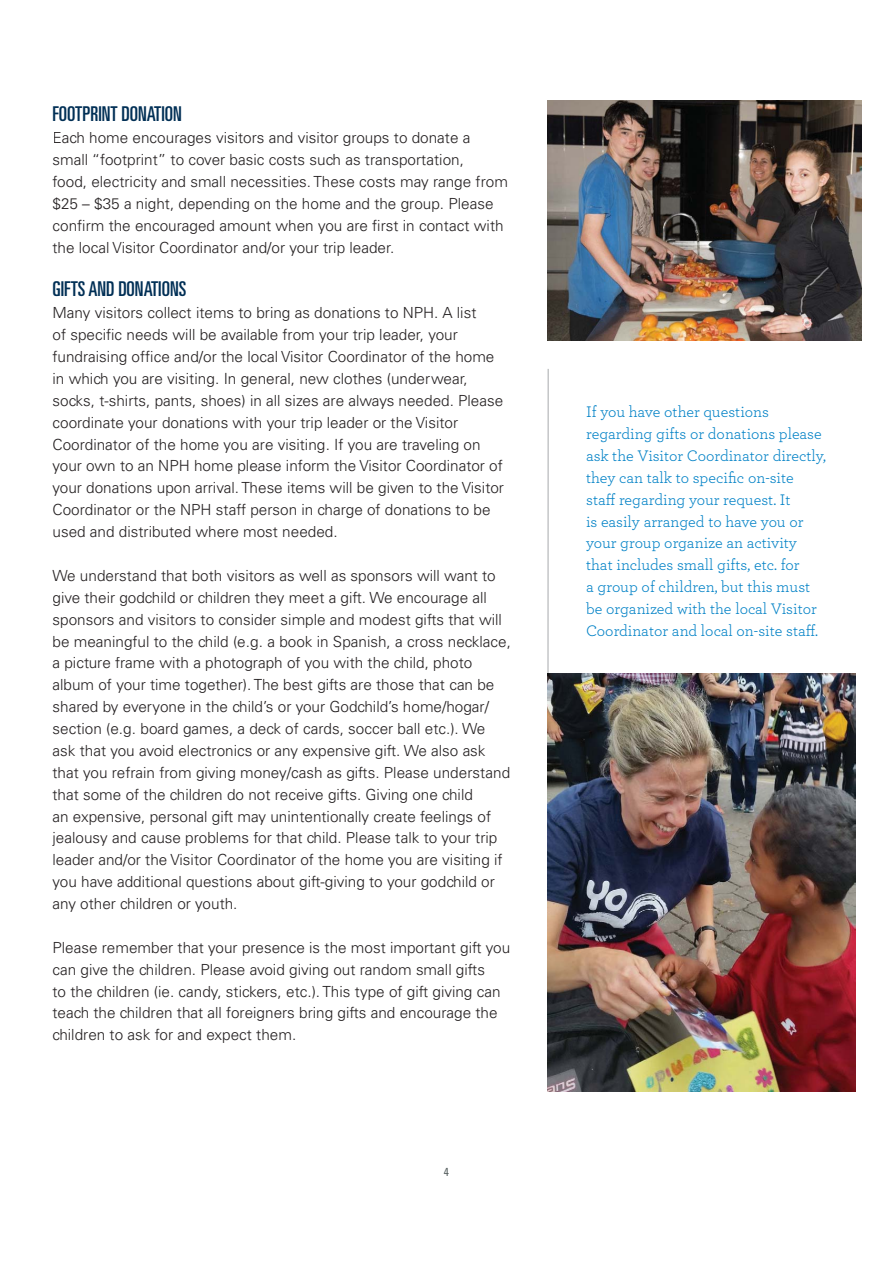
<style>
.page{position:relative;width:893px;height:1263px;background:#fff}
.page>*{position:absolute;margin:0;border:0;box-sizing:border-box;transform-origin:0 0}
.t1{font:ultra-condensed 20.4px "Univers";color:#002f55}
.t2{font:16.05px/21.9px "Archer";color:#0081c6}
.t3{font:300 15.3px/21.9px "Univers";color:#231f20}
.t4{font:condensed 11.7px "Univers";color:#596262}
</style>
<div class="page">
<img style="left:547px;top:100px;width:314px;height:241px">
<hr style="left:547px;top:369px;width:1px;height:712px;background:#a7a9ac">
<img style="left:547px;top:673px;width:309px;height:418px">
<h1 class="t1" style="left:53px;top:107px;width:131px">FOOTPRINT DONATION</h1>
<p class="t3" style="left:53px;top:128px;width:457px">Each home encourages visitors and visitor groups to donate a small “footprint” to cover basic costs such as transportation,<br>food, electricity and small necessities. These costs may range from $25 – $35 a night, depending on the home and the group. Please confirm the encouraged amount when you are first in contact with the local Visitor Coordinator and/or your trip leader.</p>
<h1 class="t1" style="left:53px;top:282px;width:135px">GIFTS AND DONATIONS</h1>
<p class="t3" style="left:53px;top:303px;width:453px">Many visitors collect items to bring as donations to NPH. A list<br>of specific needs will be available from your trip leader, your fundraising office and/or the local Visitor Coordinator of the home in which you are visiting. In general, new clothes (underwear, socks, t-shirts, pants, shoes) in all sizes are always needed. Please coordinate your donations with your trip leader or the Visitor Coordinator of the home you are visiting. If you are traveling on your own to an NPH home please inform the Visitor Coordinator of your donations upon arrival. These items will be given to the Visitor Coordinator or the NPH staff person in charge of donations to be used and distributed where most needed.</p>
<p class="t3" style="left:53px;top:566px;width:460px">We understand that both visitors as well as sponsors will want to give their godchild or children they meet a gift. We encourage all sponsors and visitors to consider simple and modest gifts that will be meaningful to the child (e.g. a book in Spanish, a cross necklace, a picture frame with a photograph of you with the child, photo album of your time together). The best gifts are those that can be shared by everyone in the child’s or your Godchild’s home/hogar/ section (e.g. board games, a deck of cards, soccer ball etc.). We ask that you avoid electronics or any expensive gift. We also ask that you refrain from giving money/cash as gifts. Please understand that some of the children do not receive gifts. Giving one child<br>an expensive, personal gift may unintentionally create feelings of jealousy and cause problems for that child. Please talk to your trip leader and/or the Visitor Coordinator of the home you are visiting if you have additional questions about gift-giving to your godchild or any other children or youth.</p>
<p class="t3" style="left:53px;top:938px;width:459px">Please remember that your presence is the most important gift you can give the children. Please avoid giving out random small gifts<br>to the children (ie. candy, stickers, etc.). This type of gift giving can teach the children that all foreigners bring gifts and encourage the children to ask for and expect them.</p>
<p class="t4" style="left:444px;top:1168px;width:7px">4</p>
<p class="t2" style="left:586px;top:402px;width:241px">If you have other questions regarding gifts or donations please ask the Visitor Coordinator directly, they can talk to specific on-site staff regarding your request. It<br>is easily arranged to have you or your group organize an activity that includes small gifts, etc. for<br>a group of children, but this must be organized with the local Visitor Coordinator and local on-site staff.</p>
</div>
